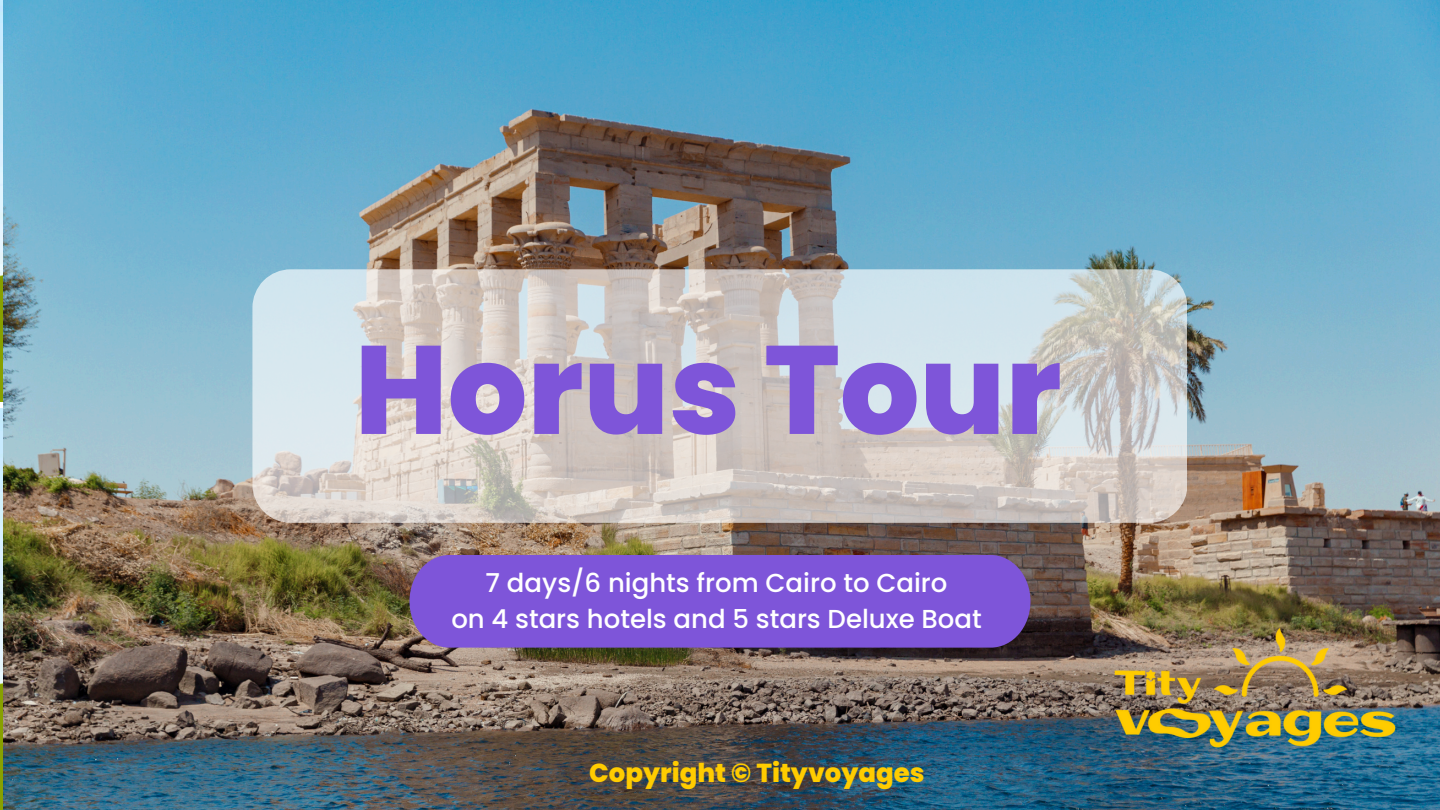
<style>
.page{position:relative;width:1440px;height:810px;background:#fff}
.page>*{position:absolute;margin:0;border:0;box-sizing:border-box;transform-origin:0 0}
.t1{font:800 125.2px "Poppins";color:#7e55d9}
.t2{font:500 26px "Poppins";color:#fff}
.t3{font:800 26px "Poppins";color:#fc0}
</style>
<div class="page">
<img style="left:3px;top:0;width:1437px;height:810px">
<div style="left:410px;top:555px;width:620px;height:93px;background:#7e55d9"></div>
<img style="left:1110px;top:614px;width:291px;height:149px">
<svg style="left:252px;top:269px;width:935px;height:254px;background:#d2d0cd"></svg>
<p class="t1" style="left:355px;top:302px;width:708px">Horus Tour</p>
<h1 class="t2" style="left:486px;top:564px;width:463px">7 days/6 nights from Cairo to Cairo</h1>
<p class="t2" style="left:451px;top:600px;width:532px">on 4 stars hotels and 5 stars Deluxe Boat</p>
<p class="t3" style="left:589px;top:754px;width:337px">Copyright © Tityvoyages</p>
</div>
